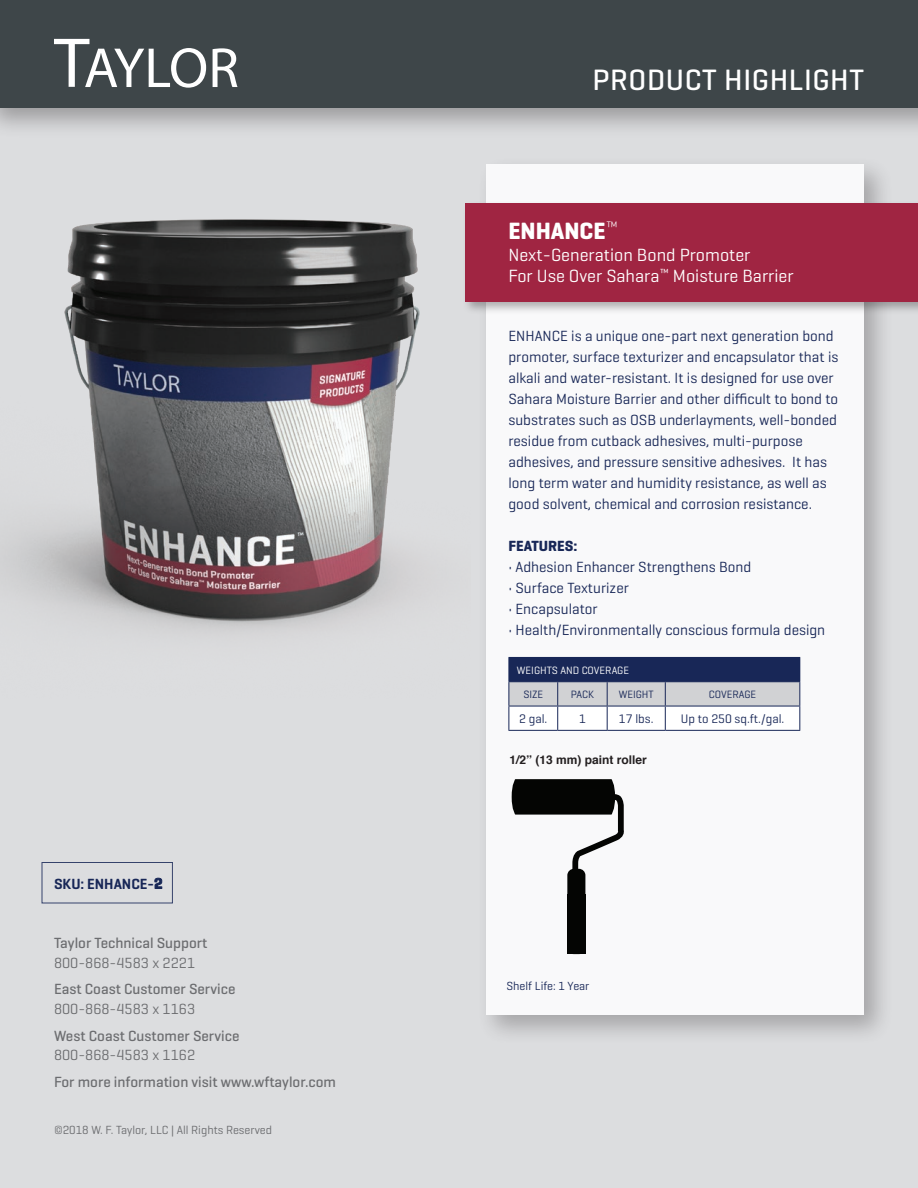
<style>
.page{position:relative;width:918px;height:1188px;background:#dcdddf}
.page>*{position:absolute;margin:0;border:0;box-sizing:border-box;transform-origin:0 0}
.t1{font:500 30px "Geogrotesque";letter-spacing:.02em;color:#fff}
.t2{font:700 24px "Geogrotesque";color:#fff}
.t3{font:18px/21.6px "Geogrotesque";color:#fff}
.t4{font:15px/21px "Geogrotesque";color:#182757}
.t5{font:500 15px "Geogrotesque";color:#6c6d70}
.t6{font:15px "Geogrotesque";color:#6c6d70}
.t7{font:600 15px "Geogrotesque";color:#182757}
.t8{font:700 15px "Geogrotesque";color:#182757}
.t9{font:12.6px "Geogrotesque";color:#182757}
.t10{font:12px "Geogrotesque";color:#6c6d70}
.t11{font:700 12px "Helvetica";color:#231f20}
.t12{font:12px "Geogrotesque";color:#182757}
.t13{font:10.8px "Geogrotesque";color:#182757}
.t14{font:10.8px "Geogrotesque";color:#fff}
</style>
<div class="page">
<img style="left:0;top:219px;width:420px;height:413px">
<div style="left:476px;top:155px;width:419px;height:891px;background:#231f20;opacity:.35"></div>
<div style="left:486px;top:165px;width:378px;height:850px;background:#fff"></div>
<div style="left:0;top:0;width:918px;height:139px;background:#231f20;opacity:.35"></div>
<div style="left:0;top:0;width:918px;height:108px;background:#3e4649"></div>
<div style="left:463px;top:201px;width:455px;height:114px;background:#231f20;opacity:.35"></div>
<div style="left:465px;top:204px;width:453px;height:98px;background:#a02542"></div>
<svg style="left:54px;top:39px;width:152px;height:49px"></svg>
<svg style="left:213px;top:48px;width:25px;height:39px"></svg>
<hr style="left:508px;top:657px;width:50px;height:1px;background:#182757">
<hr style="left:558px;top:657px;width:49px;height:1px;background:#182757">
<hr style="left:607px;top:657px;width:58px;height:1px;background:#182757">
<hr style="left:665px;top:657px;width:135px;height:1px;background:#182757">
<svg style="left:508px;top:658px;width:292px;height:72px"></svg>
<hr style="left:508px;top:730px;width:50px;height:1px;background:#182757">
<hr style="left:558px;top:730px;width:49px;height:1px;background:#182757">
<hr style="left:607px;top:730px;width:58px;height:1px;background:#182757">
<hr style="left:665px;top:730px;width:135px;height:1px;background:#182757">
<div style="left:567px;top:895px;width:18px;height:59px;background:#040503"></div>
<svg style="left:512px;top:779px;width:112px;height:116px"></svg>
<div style="left:42px;top:862px;width:131px;height:41px;border:1px solid #182757"></div>
<p class="t7" style="left:54px;top:874px;width:110px">SKU: ENHANCE-2</p>
<p class="t5" style="left:54px;top:933px;width:155px">Taylor Technical Support</p>
<p class="t6" style="left:54px;top:953px;width:143px">800-868-4583 x 2221</p>
<p class="t5" style="left:54px;top:980px;width:183px">East Coast Customer Service</p>
<p class="t6" style="left:54px;top:1000px;width:143px">800-868-4583 x 1163</p>
<p class="t5" style="left:54px;top:1026px;width:187px">West Coast Customer Service</p>
<p class="t6" style="left:54px;top:1046px;width:143px">800-868-4583 x 1162</p>
<p class="t5" style="left:54px;top:1073px;width:284px">For more information visit www.wftaylor.com</p>
<p class="t10" style="left:54px;top:1123px;width:220px">©2018 W. F. Taylor, LLC | All Rights Reserved</p>
<h1 class="t1" style="left:592px;top:61px;width:273px">PRODUCT HIGHLIGHT</h1>
<h2 class="t2" style="left:508px;top:216px;width:111px">ENHANCE<sup>™</sup></h2>
<p class="t3" style="left:508px;top:243px;width:287px">Next-Generation Bond Promoter<br>For Use Over Sahara<sup>™</sup> Moisture Barrier</p>
<p class="t4" style="left:508px;top:325px;width:331px">ENHANCE is a unique one-part next generation bond promoter, surface texturizer and encapsulator that is alkali and water-resistant. It is designed for use over Sahara Moisture Barrier and other difficult to bond to substrates such as OSB underlayments, well-bonded residue from cutback adhesives, multi-purpose adhesives, and pressure sensitive adhesives. It has long term water and humidity resistance, as well as good solvent, chemical and corrosion resistance.</p>
<p class="t8" style="left:508px;top:537px;width:70px">FEATURES:</p>
<p class="t4" style="left:508px;top:556px;width:244px">• Adhesion Enhancer Strengthens Bond</p>
<p class="t4" style="left:508px;top:577px;width:122px">• Surface Texturizer</p>
<p class="t4" style="left:508px;top:598px;width:91px">• Encapsulator</p>
<p class="t4" style="left:508px;top:619px;width:318px">• Health/Environmentally conscious formula design</p>
<p class="t14" style="left:517px;top:663px;width:114px">WEIGHTS AND COVERAGE</p>
<p class="t13" style="left:523px;top:688px;width:21px">SIZE</p>
<p class="t13" style="left:571px;top:688px;width:25px">PACK</p>
<p class="t13" style="left:619px;top:688px;width:37px">WEIGHT</p>
<p class="t13" style="left:709px;top:688px;width:49px">COVERAGE</p>
<p class="t9" style="left:519px;top:711px;width:30px">2 gal.</p>
<p class="t9" style="left:579px;top:711px;width:8px">1</p>
<p class="t9" style="left:619px;top:711px;width:36px">17 lbs.</p>
<p class="t9" style="left:681px;top:711px;width:105px">Up to 250 sq.ft./gal.</p>
<p class="t11" style="left:510px;top:750px;width:139px">1/2” (13 mm) paint roller</p>
<p class="t12" style="left:507px;top:979px;width:84px">Shelf Life: 1 Year</p>
</div>
